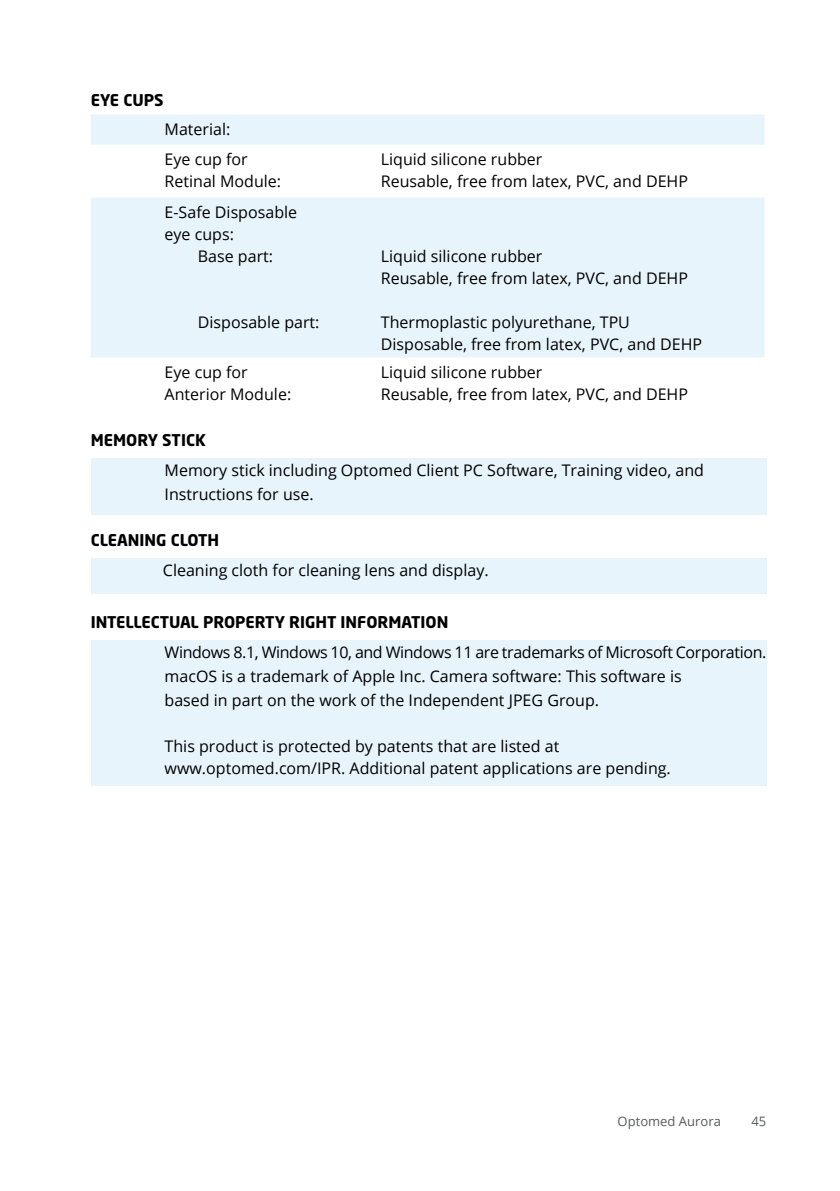
<style>
.page{position:relative;width:840px;height:1191px;background:#fff}
.page>*{position:absolute;margin:0;border:0;box-sizing:border-box;transform-origin:0 0}
.t1{font:16px/22px "Open Sans";color:#000}
.t2{font:700 16px "Neo Sans Std";color:#000}
.t3{font:13px "Open Sans";color:#58595b}
</style>
<div class="page">
<div style="left:91px;top:458px;width:674px;height:56px;background:#e7f4fb"></div>
<div style="left:91px;top:558px;width:674px;height:36px;background:#e7f4fb"></div>
<div style="left:91px;top:640px;width:674px;height:145px;background:#e7f4fb"></div>
<div style="left:91px;top:114px;width:673px;height:31px;background:#e7f4fb"></div>
<div style="left:91px;top:198px;width:673px;height:160px;background:#e7f4fb"></div>
<p class="t2" style="left:91px;top:90px;width:74px">EYE CUPS</p>
<p class="t1" style="left:164px;top:113px;width:85px;line-height:30.4px">Material:<br>Eye cup for</p>
<p class="t1" style="left:164px;top:170px;width:118px">Retinal Module:</p>
<p class="t1" style="left:164px;top:200px;width:134px">E-Safe Disposable</p>
<p class="t1" style="left:164px;top:222px;width:71px">eye cups:</p>
<p class="t1" style="left:198px;top:244px;width:77px">Base part:</p>
<p class="t1" style="left:198px;top:310px;width:123px">Disposable part:</p>
<p class="t1" style="left:380px;top:148px;width:308px">Liquid silicone rubber<br>Reusable, free from latex, PVC, and DEHP</p>
<p class="t1" style="left:380px;top:244px;width:308px">Liquid silicone rubber<br>Reusable, free from latex, PVC, and DEHP</p>
<p class="t1" style="left:380px;top:310px;width:323px">Thermoplastic polyurethane, TPU<br>Disposable, free from latex, PVC, and DEHP</p>
<p class="t1" style="left:164px;top:361px;width:128px">Eye cup for<br>Anterior Module:</p>
<p class="t1" style="left:380px;top:361px;width:308px">Liquid silicone rubber<br>Reusable, free from latex, PVC, and DEHP</p>
<p class="t2" style="left:91px;top:430px;width:116px">MEMORY STICK</p>
<p class="t1" style="left:164px;top:458px;width:540px;line-height:24px">Memory stick including Optomed Client PC Software, Training video, and<br>Instructions for use.</p>
<p class="t2" style="left:91px;top:530px;width:130px">CLEANING CLOTH</p>
<p class="t1" style="left:163px;top:559px;width:327px">Cleaning cloth for cleaning lens and display.</p>
<p class="t2" style="left:91px;top:612px;width:359px">INTELLECTUAL PROPERTY RIGHT INFORMATION</p>
<p class="t1" style="left:164px;top:640px;width:603px;line-height:24px">Windows 8.1, Windows 10, and Windows 11 are trademarks of Microsoft Corporation. macOS is a trademark of Apple Inc. Camera software: This software is<br>based in part on the work of the Independent JPEG Group.</p>
<p class="t1" style="left:164px;top:735px;width:507px">This product is protected by patents that are listed at www.optomed.com/IPR. Additional patent applications are pending.</p>
<p class="t3" style="left:617px;top:1112px;width:105px">Optomed Aurora</p>
<p class="t3" style="left:751px;top:1112px;width:16px">45</p>
</div>
